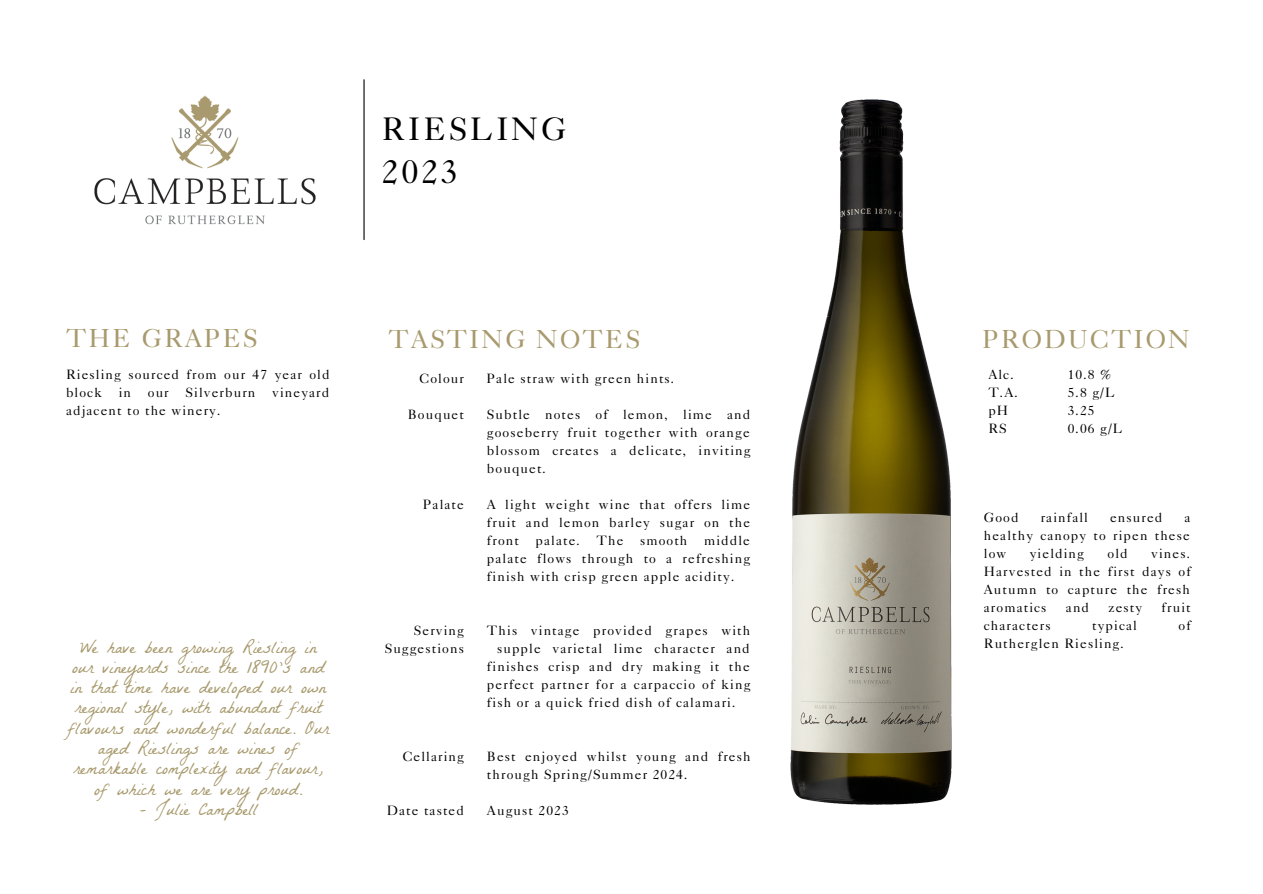
<style>
.page{position:relative;width:1263px;height:894px;background:#fff}
.page>*{position:absolute;margin:0;border:0;box-sizing:border-box;transform-origin:0 0}
.t1{font:34.05px "Caslon Five Forty";color:#000}
.t2{font:32.55px "Caslon Five Forty";letter-spacing:.08em;color:#000}
.t3{font:26.1px "Caslon Five Forty";letter-spacing:.08em;color:#a89a6d}
.t4{font:18px/20.2px "La Belle Aurore";color:#a89a6d;text-align:center}
.t5{font:13.5px/18px "Caslon Five Forty";letter-spacing:.08em;color:#000;text-align:justify}
</style>
<div class="page">
<img style="left:94px;top:95px;width:222px;height:130px">
<hr style="left:363px;top:80px;width:2px;height:159px;background:#000">
<img style="left:790px;top:99px;width:162px;height:706px">
<p class="t2" style="left:382px;top:109px;width:186px">RIESLING</p>
<p class="t1" style="left:382px;top:151px;width:78px">2023</p>
<p class="t3" style="left:66px;top:322px;width:193px">THE GRAPES</p>
<p class="t5" style="left:66px;top:365px;width:265px">Riesling sourced from our 47 year old block in our Silverburn vineyard adjacent to the winery.</p>
<p class="t4" style="left:67px;top:636px;width:263px">We have been growing Riesling in our vineyards since the 1890’s and in that time have developed our own regional style, with abundant fruit flavours and wonderful balance. Our aged Rieslings are wines of remarkable complexity and flavour, of which we are very proud.</p>
<p class="t4" style="left:139px;top:798px;width:120px">- Julie Campbell</p>
<p class="t3" style="left:389px;top:323px;width:253px">TASTING NOTES</p>
<p class="t5" style="left:487px;top:369px;width:189px">Pale straw with green hints.</p>
<p class="t5" style="left:487px;top:405px;width:265px">Subtle notes of lemon, lime and gooseberry fruit together with orange blossom creates a delicate, inviting bouquet.</p>
<p class="t5" style="left:487px;top:495px;width:265px">A light weight wine that offers lime fruit and lemon barley sugar on the front palate. The smooth middle palate flows through to a refreshing finish with crisp green apple acidity.</p>
<p class="t5" style="left:419px;top:369px;width:46px">Colour</p>
<p class="t5" style="left:408px;top:405px;width:58px">Bouquet</p>
<p class="t5" style="left:423px;top:495px;width:42px">Palate</p>
<p class="t5" style="left:385px;top:621px;width:81px;text-align:right">Serving<br>Suggestions</p>
<p class="t5" style="left:403px;top:747px;width:63px">Cellaring</p>
<p class="t5" style="left:387px;top:801px;width:79px">Date tasted</p>
<p class="t5" style="left:487px;top:621px;width:265px">This vintage provided grapes with</p>
<p class="t5" style="left:497px;top:639px;width:254px">supple varietal lime character and</p>
<p class="t5" style="left:487px;top:657px;width:264px">finishes crisp and dry making it the</p>
<p class="t5" style="left:487px;top:675px;width:265px">perfect partner for a carpaccio of king</p>
<p class="t5" style="left:487px;top:693px;width:250px">fish or a quick fried dish of calamari.</p>
<p class="t5" style="left:487px;top:747px;width:265px">Best enjoyed whilst young and fresh through Spring/Summer 2024.</p>
<p class="t5" style="left:487px;top:801px;width:83px">August 2023</p>
<p class="t3" style="left:983px;top:323px;width:208px">PRODUCTION</p>
<p class="t5" style="left:988px;top:365px;width:27px">Alc.</p>
<p class="t5" style="left:988px;top:383px;width:31px">T.A.</p>
<p class="t5" style="left:988px;top:401px;width:21px">pH</p>
<p class="t5" style="left:988px;top:419px;width:20px">RS</p>
<p class="t5" style="left:1068px;top:365px;width:45px">10.8 %</p>
<p class="t5" style="left:1068px;top:383px;width:49px">5.8 g/L</p>
<p class="t5" style="left:1068px;top:401px;width:28px">3.25</p>
<p class="t5" style="left:1068px;top:419px;width:56px">0.06 g/L</p>
<p class="t5" style="left:984px;top:508px;width:36px">Good</p>
<p class="t5" style="left:1041px;top:508px;width:49px">rainfall</p>
<p class="t5" style="left:1110px;top:508px;width:54px">ensured</p>
<p class="t5" style="left:984px;top:508px;width:208px;text-indent:201px">a healthy canopy to ripen these low</p>
<p class="t5" style="left:984px;top:544px;width:209px;text-indent:167px">vines.<br>Harvested in the first days of Autumn to capture the fresh aromatics</p>
<p class="t5" style="left:1030px;top:544px;width:56px">yielding</p>
<p class="t5" style="left:1107px;top:544px;width:22px">old</p>
<p class="t5" style="left:1066px;top:598px;width:25px">and</p>
<p class="t5" style="left:1108px;top:598px;width:35px">zesty</p>
<p class="t5" style="left:1162px;top:598px;width:31px">fruit</p>
<p class="t5" style="left:984px;top:616px;width:68px">characters</p>
<p class="t5" style="left:1092px;top:616px;width:46px">typical</p>
<p class="t5" style="left:1178px;top:616px;width:14px">of</p>
<p class="t5" style="left:984px;top:634px;width:142px">Rutherglen Riesling.</p>
</div>
